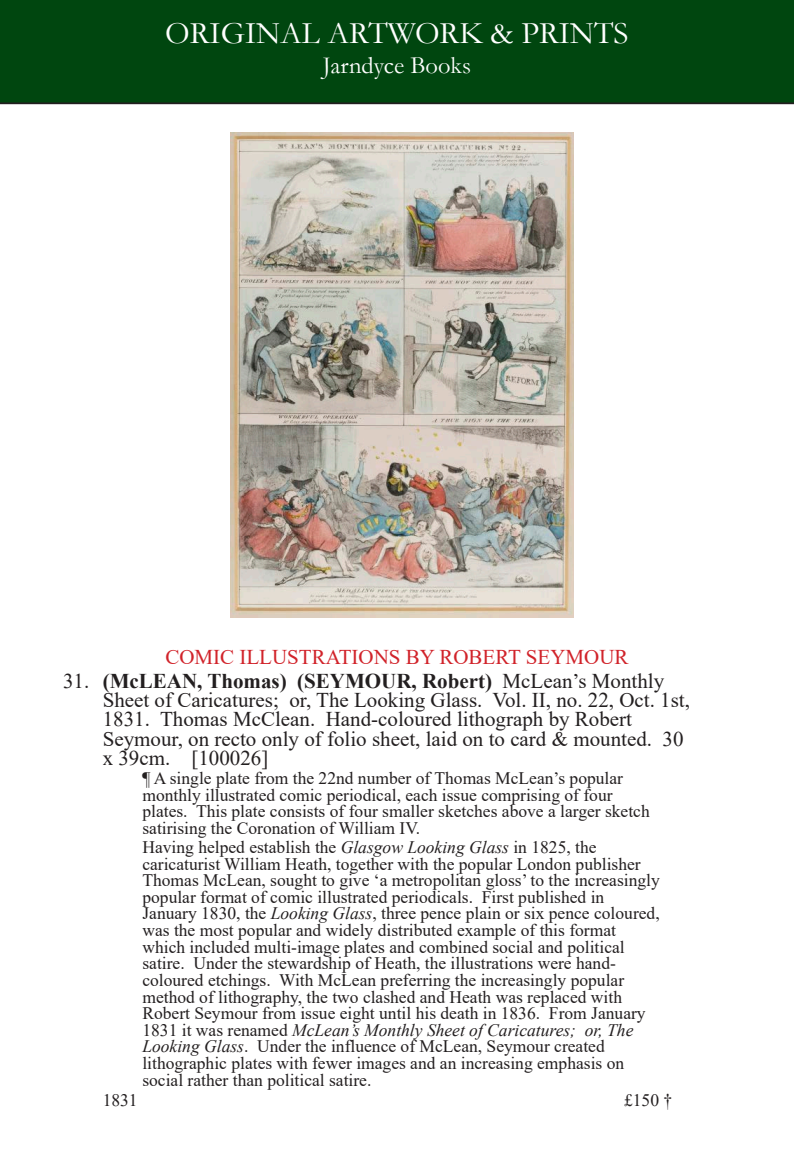
<style>
.page{position:relative;width:794px;height:1166px;background:#fff}
.page>*{position:absolute;margin:0;border:0;box-sizing:border-box;transform-origin:0 0}
.t1{font:31.5px "Garamond";color:#fff}
.t2{font:24.5px "Garamond";color:#fff}
.t3{font:21px/19.2px "Times New Roman";color:#231f20}
.t4{font:21px "Times New Roman";color:#d1232a}
.Footnote{font:17.5px/16.6px "Times New Roman";color:#231f20}
.date___price{font:17.5px "Times New Roman";color:#231f20}
.s1{font-weight:700}
.s2{font-style:italic}
</style>
<div class="page">
<div style="left:0;top:0;width:794px;height:104px;background:#00460f"></div>
<img style="left:230px;top:133px;width:343px;height:484px">
<h1 class="t1" style="left:165px;top:12px;width:465px">ORIGINAL ARTWORK &amp; PRINTS</h1>
<h2 class="t2" style="left:323px;top:49px;width:150px">Jarndyce Books</h2>
<p class="t4" style="left:165px;top:642px;width:465px">COMIC ILLUSTRATIONS BY ROBERT SEYMOUR</p>
<p class="t3" style="left:103px;top:670px;width:589px;text-indent:-40px">31. <span class="s1">(McLEAN, Thomas) (SEYMOUR, Robert)</span> McLean’s Monthly Sheet of Caricatures; or, The Looking Glass. Vol. II, no. 22, Oct. 1st, 1831. Thomas McClean. Hand-coloured lithograph by Robert Seymour, on recto only of folio sheet, laid on to card &amp; mounted. 30 x 39cm. [100026]</p>
<p class="Footnote" style="left:142px;top:769px;width:509px">¶ A single plate from the 22nd number of Thomas McLean’s popular monthly illustrated comic periodical, each issue comprising of four plates. This plate consists of four smaller sketches above a larger sketch satirising the Coronation of William IV.</p>
<p class="Footnote" style="left:142px;top:838px;width:519px">Having helped establish the <span class="s2">Glasgow Looking Glass</span> in 1825, the caricaturist William Heath, together with the popular London publisher Thomas McLean, sought to give ‘a metropolitan gloss’ to the increasingly popular format of comic illustrated periodicals. First published in January 1830, the <span class="s2">Looking Glass</span>, three pence plain or six pence coloured, was the most popular and widely distributed example of this format which included multi-image plates and combined social and political satire. Under the stewardship of Heath, the illustrations were hand&shy;coloured etchings. With McLean preferring the increasingly popular method of lithography, the two clashed and Heath was replaced with Robert Seymour from issue eight until his death in 1836. From January 1831 it was renamed <span class="s2">McLean’s Monthly Sheet of Caricatures; or, The Looking Glass</span>. Under the influence of McLean, Seymour created lithographic plates with fewer images and an increasing emphasis on social rather than political satire.</p>
<p class="date___price" style="left:103px;top:1087px;width:36px">1831</p>
<p class="date___price" style="left:624px;top:1087px;width:50px">£150 †</p>
</div>
